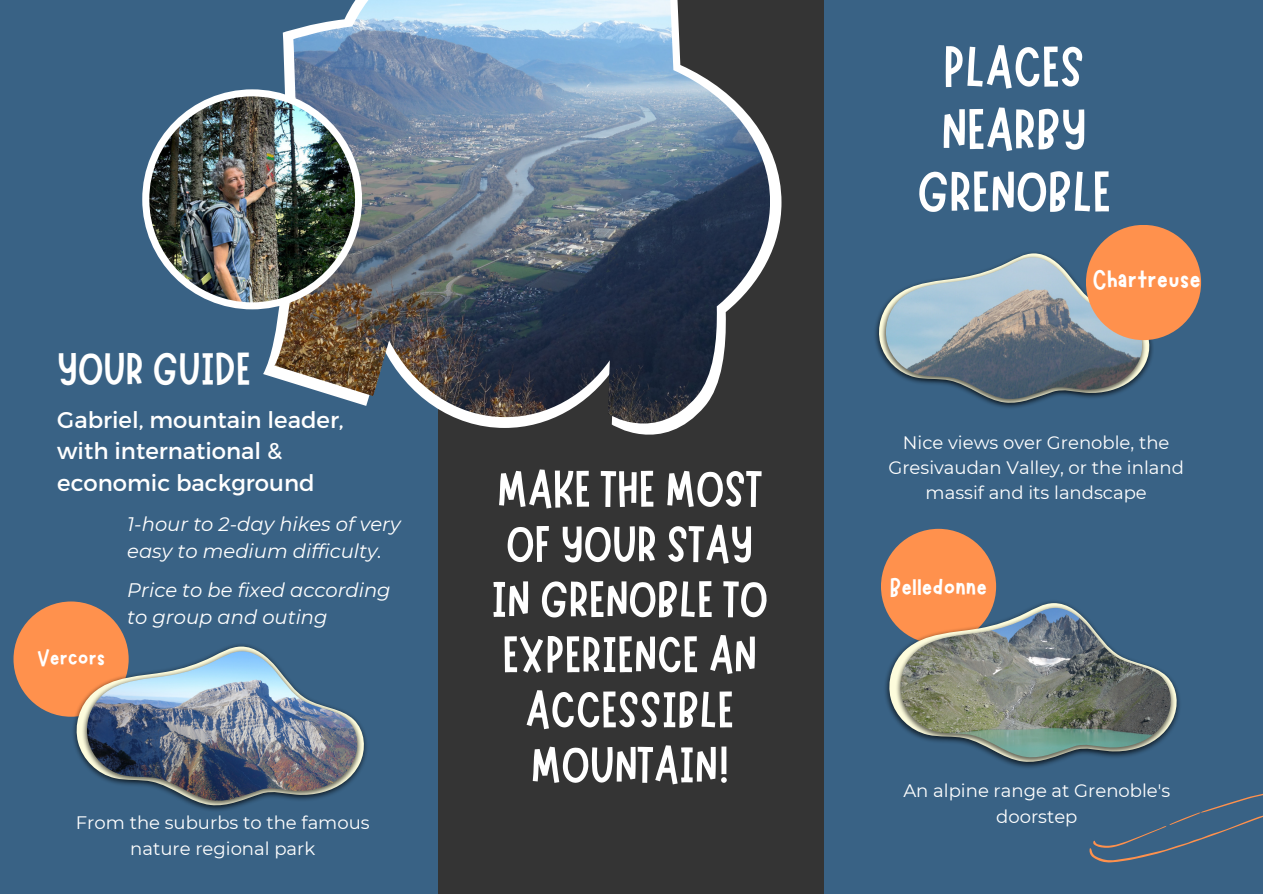
<style>
.page{position:relative;width:1263px;height:894px;background:#fff}
.page>*{position:absolute;margin:0;border:0;box-sizing:border-box;transform-origin:0 0}
.t1{font:57.45px/62.4px "Marykate";color:#fff;text-align:center}
.t2{font:51.45px/55.2px "Marykate";color:#fff;text-align:center}
.t3{font:46.2px "Marykate";color:#fff}
.t4{font:29.1px "Marykate";color:#fff}
.t5{font:27.15px "Marykate";color:#fff}
.t6{font:25.2px "Marykate";color:#fff}
.t7{font:22.8px/31.5px "Montserrat";color:#fff}
.t8{font:italic 19.5px/27px "Montserrat";color:#fff}
.t9{font:18px/25.2px "Montserrat";color:#fff;text-align:center}
</style>
<div class="page">
<div style="left:0;top:0;width:1263px;height:893px;background:#396285"></div>
<img style="left:875px;top:250px;width:279px;height:158px">
<img style="left:881px;top:254px;width:265px;height:151px">
<img style="left:886px;top:257px;width:256px;height:142px">
<div style="left:439px;top:0;width:385px;height:893px;background:#343434"></div>
<svg style="left:263px;top:90px;width:518px;height:344px"></svg>
<img style="left:275px;top:0;width:495px;height:423px">
<div style="left:142px;top:89px;width:220px;height:220px;background:#fff;border-radius:50%"></div>
<img style="left:149px;top:96px;width:206px;height:206px;border-radius:50%">
<div style="left:881px;top:528px;width:115px;height:116px;background:#ff914d;border-radius:50%"></div>
<img style="left:884px;top:599px;width:296px;height:169px">
<svg style="left:889px;top:602px;width:288px;height:160px"></svg>
<img style="left:895px;top:604px;width:280px;height:159px">
<img style="left:900px;top:607px;width:271px;height:150px">
<div style="left:1086px;top:225px;width:115px;height:115px;background:#ff914d;border-radius:50%"></div>
<svg style="left:1089px;top:793px;width:174px;height:69px"></svg>
<div style="left:14px;top:601px;width:115px;height:115px;background:#ff914d;border-radius:50%"></div>
<img style="left:71px;top:642px;width:296px;height:169px">
<svg style="left:76px;top:646px;width:288px;height:159px"></svg>
<img style="left:82px;top:647px;width:280px;height:160px">
<img style="left:87px;top:651px;width:270px;height:150px">
<h5 class="t3" style="left:57px;top:339px;width:195px">YOUR GUIDE</h5>
<p class="t7" style="left:57px;top:403px;width:288px">Gabriel, mountain leader, with international &amp; economic background</p>
<p class="t8" style="left:127px;top:510px;width:275px">1-hour to 2-day hikes of very easy to medium difficulty.</p>
<p class="t6" style="left:37px;top:641px;width:70px">Vercors</p>
<h4 class="t8" style="left:127px;top:576px;width:265px">Price to be fixed according to group and outing</h4>
<p class="t9" style="left:76px;top:810px;width:295px">From the suburbs to the famous nature regional park</p>
<p class="t2" style="left:491px;top:456px;width:278px">MAKE THE MOST<br>OF YOUR STAY<br>IN GRENOBLE TO<br>EXPERIENCE AN<br>ACCESSIBLE<br>MOUNTAIN!</p>
<h1 class="t1" style="left:917px;top:30px;width:196px">PLACES<br>NEARBY<br>GRENOBLE</h1>
<p class="t4" style="left:1092px;top:261px;width:110px">Chartreuse</p>
<p class="t9" style="left:888px;top:430px;width:297px">Nice views over Grenoble, the<br>Gresivaudan Valley, or the inland massif and its landscape</p>
<h3 class="t5" style="left:890px;top:569px;width:99px">Belledonne</h3>
<p class="t9" style="left:903px;top:778px;width:268px">An alpine range at Grenoble's doorstep</p>
</div>
